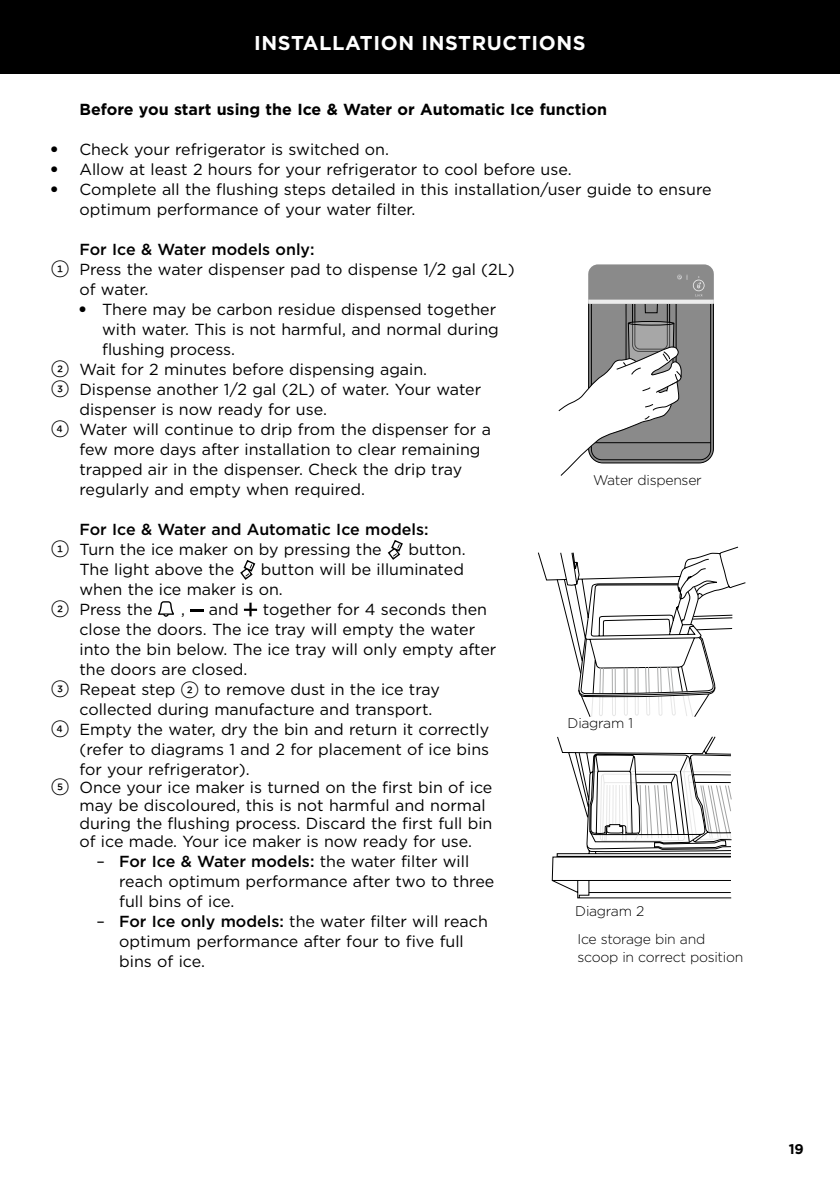
<style>
.page{position:relative;width:840px;height:1191px;background:#fff}
.page>*{position:absolute;margin:0;border:0;box-sizing:border-box;transform-origin:0 0}
.t1{font:700 20px "Gotham";letter-spacing:.03em;color:#fff}
.t2{font:16px/20px "Gotham";color:#000}
.t3{font:500 16px/20px "Gotham";color:#000}
.t4{font:700 16px "Gotham";color:#000}
.t5{font:300 14px/18px "Gotham";letter-spacing:-.02em;color:#000}
.t6{font:700 14px "Gotham";color:#000}
.s1{font-family:"Gotham FP Nos";font-weight:500;font-size:18px}
.s2{font-family:"Gotham FP Nos";font-size:18px}
.s3{font-weight:400}
.s4{font-weight:500}
</style>
<div class="page">
<div style="left:0;top:0;width:839px;height:74px;background:#000"></div>
<svg style="left:387px;top:540px;width:15px;height:20px"></svg>
<svg style="left:240px;top:560px;width:15px;height:20px"></svg>
<svg style="left:158px;top:601px;width:16px;height:16px"></svg>
<svg style="left:190px;top:609px;width:13px;height:2px"></svg>
<svg style="left:244px;top:602px;width:13px;height:14px"></svg>
<svg style="left:538px;top:547px;width:207px;height:170px"></svg>
<svg style="left:551px;top:736px;width:180px;height:162px"></svg>
<svg style="left:558px;top:264px;width:156px;height:212px"></svg>
<p class="t1" style="left:254px;top:30px;width:333px">INSTALLATION INSTRUCTIONS</p>
<p class="t4" style="left:79px;top:99px;width:528px">Before you start using the Ice &amp; Water or Automatic Ice function</p>
<p class="t2" style="left:51px;top:139px;width:339px">● Check your refrigerator is switched on.</p>
<p class="t2" style="left:51px;top:159px;width:522px">● Allow at least 2 hours for your refrigerator to cool before use.</p>
<p class="t2" style="left:79px;top:179px;width:633px;text-indent:-28px">● Complete all the flushing steps detailed in this installation/user guide to ensure optimum performance of your water filter.</p>
<p class="t3" style="left:79px;top:239px;width:236px">For Ice &amp; Water models only:</p>
<p class="t2" style="left:51px;top:259px;width:465px"><span class="s1">1</span> Press the water dispenser pad to dispense 1/2 gal (2L)</p>
<p class="t2" style="left:79px;top:279px;width:70px">of water.</p>
<p class="t2" style="left:79px;top:299px;width:418px">● There may be carbon residue dispensed together</p>
<p class="t2" style="left:102px;top:319px;width:398px">with water. This is not harmful, and normal during</p>
<p class="t2" style="left:102px;top:339px;width:134px">flushing process.</p>
<p class="t2" style="left:51px;top:359px;width:377px"><span class="s1">2</span> Wait for 2 minutes before dispensing again.</p>
<p class="t2" style="left:51px;top:379px;width:431px"><span class="s1">3</span> Dispense another 1/2 gal (2L) of water. Your water</p>
<p class="t2" style="left:79px;top:399px;width:249px">dispenser is now ready for use.</p>
<p class="t2" style="left:51px;top:419px;width:441px"><span class="s1">4</span> Water will continue to drip from the dispenser for a</p>
<p class="t2" style="left:79px;top:439px;width:402px">few more days after installation to clear remaining</p>
<p class="t2" style="left:79px;top:459px;width:384px">trapped air in the dispenser. Check the drip tray</p>
<p class="t2" style="left:79px;top:479px;width:287px">regularly and empty when required.</p>
<p class="t3" style="left:51px;top:519px;width:379px;text-indent:28px">For Ice &amp; Water and Automatic Ice models:<br><span class="s2">1</span> <span class="s3">Turn the ice maker on by pressing the</span></p>
<p class="t5" style="left:592px;top:470px;width:110px">Water dispenser</p>
<p class="t2" style="left:408px;top:539px;width:59px">button.</p>
<p class="t2" style="left:79px;top:559px;width:156px">The light above the</p>
<p class="t2" style="left:261px;top:559px;width:204px">button will be illuminated</p>
<p class="t2" style="left:79px;top:579px;width:205px">when the ice maker is on.</p>
<p class="t2" style="left:51px;top:599px;width:103px"><span class="s1">2</span> Press the</p>
<p class="t2" style="left:181px;top:599px;width:5px">,</p>
<p class="t2" style="left:209px;top:599px;width:31px">and</p>
<p class="t2" style="left:262px;top:599px;width:226px">together for 4 seconds then</p>
<p class="t2" style="left:79px;top:619px;width:397px">close the doors. The ice tray will empty the water</p>
<p class="t2" style="left:79px;top:639px;width:418px">into the bin below. The ice tray will only empty after</p>
<p class="t2" style="left:79px;top:659px;width:169px">the doors are closed.</p>
<p class="t2" style="left:51px;top:679px;width:390px"><span class="s1">3</span> Repeat step <span class="s1">2</span> to remove dust in the ice tray</p>
<p class="t2" style="left:79px;top:699px;width:354px">collected during manufacture and transport.</p>
<p class="t2" style="left:51px;top:719px;width:439px"><span class="s1">4</span> Empty the water, dry the bin and return it correctly</p>
<p class="t2" style="left:79px;top:739px;width:411px">(refer to diagrams 1 and 2 for placement of ice bins</p>
<p class="t2" style="left:79px;top:759px;width:172px">for your refrigerator).</p>
<p class="t2" style="left:79px;top:778px;width:414px;line-height:18px;text-indent:-28px"><span class="s1">5</span> Once your ice maker is turned on the first bin of ice may be discoloured, this is not harmful and normal during the flushing process. Discard the first full bin of ice made. Your ice maker is now ready for use.</p>
<p class="t2" style="left:119px;top:851px;width:376px;text-indent:-23px">– <span class="s4">For Ice &amp; Water models:</span> the water filter will reach optimum performance after two to three full bins of ice.</p>
<p class="t2" style="left:119px;top:911px;width:370px;text-indent:-23px">– <span class="s4">For Ice only models:</span> the water filter will reach optimum performance after four to five full bins of ice.</p>
<p class="t5" style="left:567px;top:713px;width:67px">Diagram 1</p>
<p class="t5" style="left:575px;top:902px;width:70px">Diagram 2</p>
<p class="t5" style="left:577px;top:929px;width:167px">Ice storage bin and scoop in correct position</p>
<p class="t6" style="left:788px;top:1139px;width:17px">19</p>
</div>
